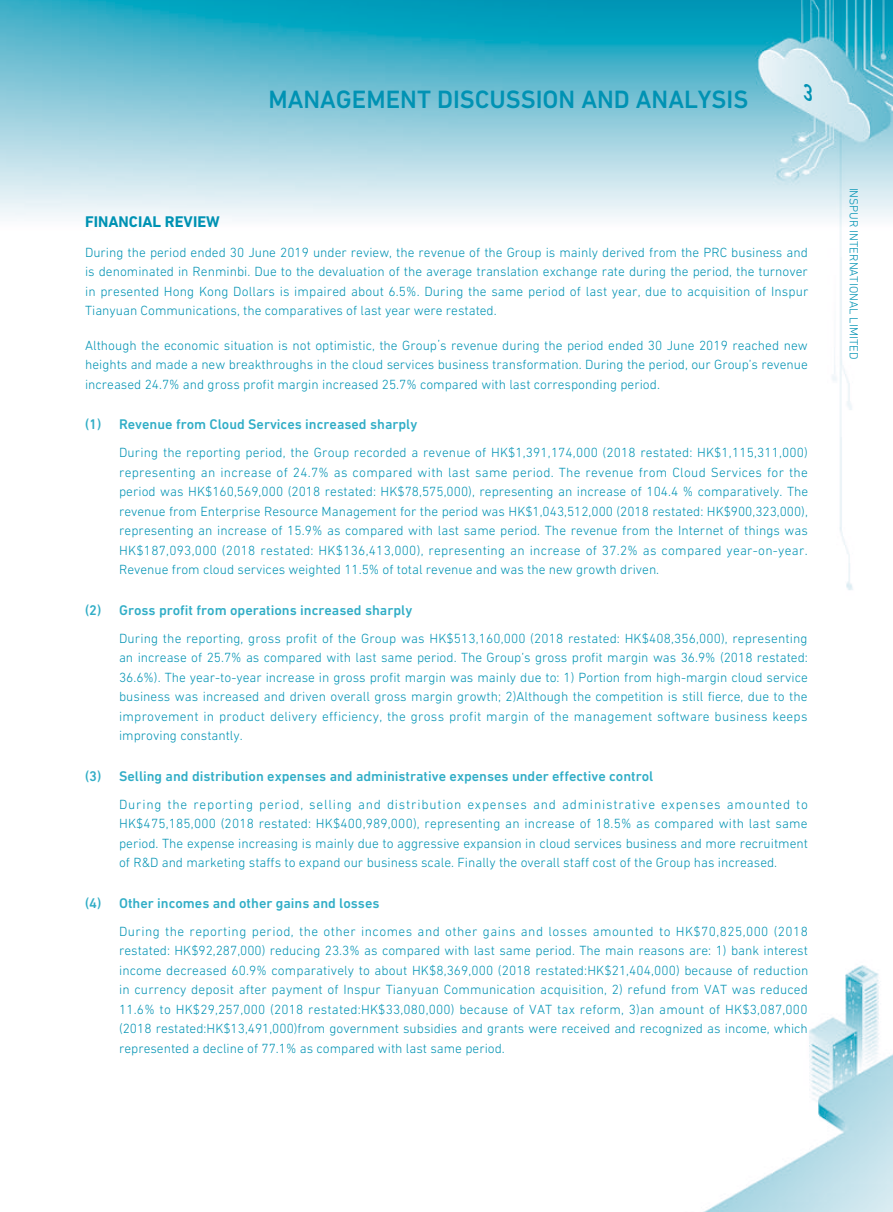
<style>
.page{position:relative;width:893px;height:1212px;background:#fff}
.page>*{position:absolute;margin:0;border:0;box-sizing:border-box;transform-origin:0 0}
.主標題{font:500 25.5px "DIN Next LT Pro";color:#0092b3}
._3__標題{font:700 15.75px "DIN Next LT Pro";color:#0092b3}
._4__副標題{font:500 14.25px "DIN Next LT Pro";color:#30adc6}
._1__內文{font:300 13.5px/19.5px "DIN Next LT Pro";color:#0092b3;text-align:justify}
.t1{font:300 12px "DIN Next LT Pro";color:#0092b3}
</style>
<div class="page">
<img style="left:0;top:0;width:893px;height:1212px">
<svg style="left:804px;top:82px;width:8px;height:20px"></svg>
<p class="主標題" style="left:268px;top:84px;width:481px">MANAGEMENT DISCUSSION AND ANALYSIS</p>
<p class="_3__標題" style="left:85px;top:212px;width:136px">FINANCIAL REVIEW</p>
<p class="_1__內文" style="left:85px;top:242px;width:725px">During the period ended 30 June 2019 under review, the revenue of the Group is mainly derived from the PRC business and is denominated in Renminbi. Due to the devaluation of the average translation exchange rate during the period, the turnover in presented Hong Kong Dollars is impaired about 6.5%. During the same period of last year, due to acquisition of Inspur Tianyuan Communications, the comparatives of last year were restated.</p>
<p class="_1__內文" style="left:85px;top:335px;width:724px">Although the economic situation is not optimistic, the Group’s revenue during the period ended 30 June 2019 reached new heights and made a new breakthroughs in the cloud services business transformation. During the period, our Group’s revenue increased 24.7% and gross profit margin increased 25.7% compared with last corresponding period.</p>
<p class="_4__副標題" style="left:85px;top:416px;width:334px">(1) Revenue from Cloud Services increased sharply</p>
<p class="_1__內文" style="left:119px;top:443px;width:691px">During the reporting period, the Group recorded a revenue of HK$1,391,174,000 (2018 restated: HK$1,115,311,000) representing an increase of 24.7% as compared with last same period. The revenue from Cloud Services for the period was HK$160,569,000 (2018 restated: HK$78,575,000), representing an increase of 104.4 % comparatively. The revenue from Enterprise Resource Management for the period was HK$1,043,512,000 (2018 restated: HK$900,323,000), representing an increase of 15.9% as compared with last same period. The revenue from the Internet of things was HK$187,093,000 (2018 restated: HK$136,413,000), representing an increase of 37.2% as compared year-on-year.<br>Revenue from cloud services weighted 11.5% of total revenue and was the new growth driven.</p>
<p class="_4__副標題" style="left:85px;top:602px;width:329px">(2) Gross profit from operations increased sharply</p>
<p class="_1__內文" style="left:119px;top:628px;width:690px">During the reporting, gross profit of the Group was HK$513,160,000 (2018 restated: HK$408,356,000), representing an increase of 25.7% as compared with last same period. The Group’s gross profit margin was 36.9% (2018 restated:<br>36.6%). The year-to-year increase in gross profit margin was mainly due to: 1) Portion from high-margin cloud service business was increased and driven overall gross margin growth; 2)Although the competition is still fierce, due to the improvement in product delivery efficiency, the gross profit margin of the management software business keeps improving constantly.</p>
<p class="_4__副標題" style="left:85px;top:768px;width:570px">(3) Selling and distribution expenses and administrative expenses under effective control</p>
<p class="_1__內文" style="left:119px;top:794px;width:691px">During the reporting period, selling and distribution expenses and administrative expenses amounted to HK$475,185,000 (2018 restated: HK$400,989,000), representing an increase of 18.5% as compared with last same period. The expense increasing is mainly due to aggressive expansion in cloud services business and more recruitment of R&amp;D and marketing staffs to expand our business scale. Finally the overall staff cost of the Group has increased.</p>
<p class="_4__副標題" style="left:85px;top:895px;width:296px">(4) Other incomes and other gains and losses</p>
<p class="_1__內文" style="left:119px;top:921px;width:691px">During the reporting period, the other incomes and other gains and losses amounted to HK$70,825,000 (2018 restated: HK$92,287,000) reducing 23.3% as compared with last same period. The main reasons are: 1) bank interest income decreased 60.9% comparatively to about HK$8,369,000 (2018 restated:HK$21,404,000) because of reduction in currency deposit after payment of Inspur Tianyuan Communication acquisition, 2) refund from VAT was reduced 11.6% to HK$29,257,000 (2018 restated:HK$33,080,000) because of VAT tax reform, 3)an amount of HK$3,087,000 (2018 restated:HK$13,491,000)from government subsidies and grants were received and recognized as income, which represented a decline of 77.1% as compared with last same period.</p>
<p class="t1" style="left:861px;top:188px;width:173px;rotate:90deg">INSPUR INTERNATIONAL LIMITED</p>
</div>
